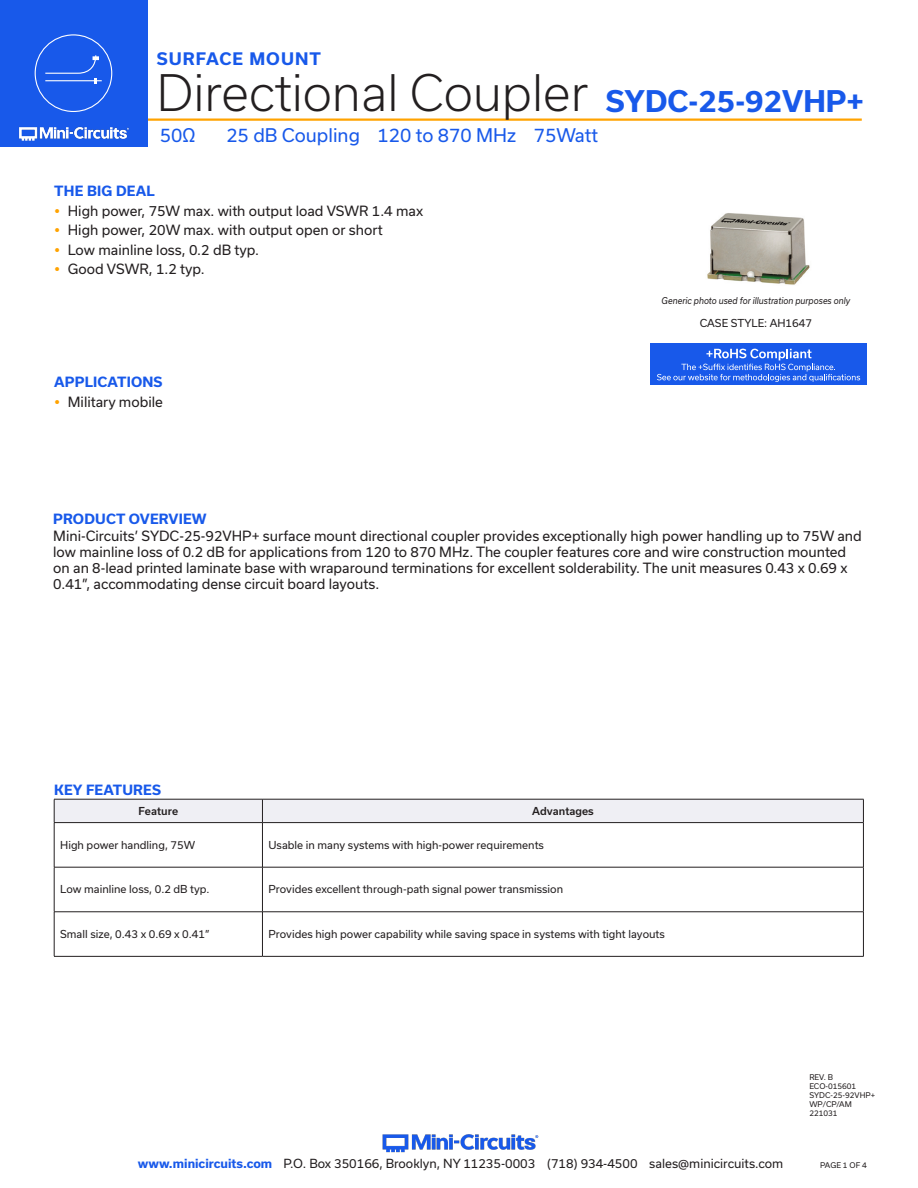
<style>
.page{position:relative;width:918px;height:1188px;background:#fff}
.page>*{position:absolute;margin:0;border:0;box-sizing:border-box;transform-origin:0 0}
.t1{font:300 48px "Usual";color:#231f20}
.t2{font:700 28.5px "Usual";color:#1859ea}
.t3{font:18px "Usual";color:#1859ea}
.t4{font:700 16.5px "Usual";letter-spacing:.065em;color:#1859ea}
.Regular_Copy{font:13.5px/16.2px "Usual";color:#231f20}
.Blue_Headers{font:700 13.5px "Usual";letter-spacing:.015em;color:#1859ea}
.t5{font:12px "Usual";color:#231f20}
.Table_Body_Left_Just{font:10.5px "Usual";color:#231f20}
.Table_Header_Center{font:500 10.5px "Usual";color:#231f20}
.t6{font:italic 9px "Usual";color:#231f20;scale:.9 1}
.Revision{font:7.5px "Usual";color:#231f20}
.s1{font-weight:700;color:#1859ea}
</style>
<div class="page">
<hr style="left:129px;top:118px;width:733px;height:3px;background:#ffa300">
<div style="left:0;top:0;width:147px;height:147px;background:#1859ea"></div>
<hr style="left:917px;top:0;width:1px;height:147px;background:#1859ea">
<img style="left:19px;top:126px;width:110px;height:15px">
<div style="left:35px;top:34px;width:77px;height:78px;border:1px solid #fff;border-radius:50%"></div>
<hr style="left:45px;top:80px;width:57px;height:1px;background:#fff">
<svg style="left:45px;top:55px;width:54px;height:28px"></svg>
<img style="left:382px;top:1134px;width:157px;height:19px">
<div style="left:54px;top:799px;width:810px;height:23px;background:#efeff4"></div>
<hr style="left:54px;top:822px;width:208px;height:1px;background:#231f20">
<hr style="left:54px;top:823px;width:1px;height:44px;background:#231f20">
<hr style="left:262px;top:822px;width:602px;height:1px;background:#231f20">
<hr style="left:262px;top:823px;width:1px;height:44px;background:#231f20">
<hr style="left:863px;top:823px;width:1px;height:44px;background:#231f20">
<hr style="left:54px;top:867px;width:208px;height:1px;background:#231f20">
<hr style="left:54px;top:867px;width:1px;height:45px;background:#231f20">
<hr style="left:262px;top:867px;width:602px;height:1px;background:#231f20">
<hr style="left:262px;top:867px;width:1px;height:45px;background:#231f20">
<hr style="left:863px;top:867px;width:1px;height:45px;background:#231f20">
<hr style="left:54px;top:912px;width:208px;height:1px;background:#231f20">
<hr style="left:54px;top:912px;width:1px;height:44px;background:#231f20">
<hr style="left:262px;top:912px;width:602px;height:1px;background:#231f20">
<hr style="left:262px;top:912px;width:1px;height:44px;background:#231f20">
<hr style="left:863px;top:912px;width:1px;height:44px;background:#231f20">
<hr style="left:54px;top:956px;width:208px;height:1px;background:#231f20">
<hr style="left:262px;top:956px;width:602px;height:1px;background:#231f20">
<img style="left:707px;top:213px;width:103px;height:72px">
<div style="left:651px;top:343px;width:216px;height:42px;background:#1859ea"></div>
<svg style="left:657px;top:349px;width:203px;height:33px"></svg>
<p class="t4" style="left:157px;top:49px;width:166px">SURFACE MOUNT</p>
<h1 class="t1" style="left:157px;top:66px;width:433px">Directional Coupler</h1>
<h3 class="t3" style="left:160px;top:125px;width:37px">50Ω</h3>
<h3 class="t3" style="left:226px;top:125px;width:373px">25 dB Coupling 120 to 870 MHz 75Watt</h3>
<h2 class="t2" style="left:606px;top:85px;width:260px">SYDC-25-92VHP+</h2>
<p class="Blue_Headers" style="left:54px;top:183px;width:102px">THE BIG DEAL</p>
<p class="Regular_Copy" style="left:68px;top:202px;width:357px">High power, 75W max. with output load VSWR 1.4 max</p>
<p class="Regular_Copy" style="left:68px;top:222px;width:316px">High power, 20W max. with output open or short</p>
<p class="Regular_Copy" style="left:68px;top:241px;width:193px">Low mainline loss, 0.2 dB typ.</p>
<p class="Regular_Copy" style="left:68px;top:261px;width:139px">Good VSWR, 1.2 typ.</p>
<p class="t6" style="left:662px;top:295px;width:211px">Generic photo used for illustration purposes only</p>
<p class="Table_Body_Left_Just" style="left:700px;top:317px;width:114px">CASE STYLE: AH1647</p>
<p class="Blue_Headers" style="left:54px;top:375px;width:110px">APPLICATIONS</p>
<p class="Regular_Copy" style="left:68px;top:394px;width:97px">Military mobile</p>
<p class="Blue_Headers" style="left:53px;top:511px;width:155px">PRODUCT OVERVIEW</p>
<p class="Regular_Copy" style="left:53px;top:527px;width:810px">Mini-Circuits’ SYDC-25-92VHP+ surface mount directional coupler provides exceptionally high power handling up to 75W and low mainline loss of 0.2 dB for applications from 120 to 870 MHz. The coupler features core and wire construction mounted on an 8-lead printed laminate base with wraparound terminations for excellent solderability. The unit measures 0.43 x 0.69 x 0.41”, accommodating dense circuit board layouts.</p>
<p class="Blue_Headers" style="left:54px;top:782px;width:108px">KEY FEATURES</p>
<p class="Table_Header_Center" style="left:139px;top:805px;width:41px">Feature</p>
<p class="Table_Header_Center" style="left:532px;top:805px;width:63px">Advantages</p>
<p class="Table_Body_Left_Just" style="left:60px;top:839px;width:137px">High power handling, 75W</p>
<p class="Table_Body_Left_Just" style="left:268px;top:839px;width:277px">Usable in many systems with high-power requirements</p>
<p class="Table_Body_Left_Just" style="left:60px;top:883px;width:151px">Low mainline loss, 0.2 dB typ.</p>
<p class="Table_Body_Left_Just" style="left:268px;top:883px;width:296px">Provides excellent through-path signal power transmission</p>
<p class="Table_Body_Left_Just" style="left:60px;top:928px;width:151px">Small size, 0.43 x 0.69 x 0.41”</p>
<p class="Table_Body_Left_Just" style="left:268px;top:928px;width:398px">Provides high power capability while saving space in systems with tight layouts</p>
<p class="Revision" style="left:809px;top:1073px;width:25px">REV. B</p>
<p class="Revision" style="left:809px;top:1082px;width:48px">ECO-015601</p>
<p class="Revision" style="left:809px;top:1091px;width:67px">SYDC-25-92VHP+</p>
<p class="Revision" style="left:809px;top:1100px;width:44px">WP/CP/AM</p>
<p class="Revision" style="left:809px;top:1109px;width:30px">221031</p>
<p class="t5" style="left:138px;top:1157px;width:647px"><span class="s1">www.minicircuits.com</span> P.O. Box 350166, Brooklyn, NY 11235-0003 (718) 934-4500 sales@minicircuits.com</p>
<p class="Revision" style="left:820px;top:1161px;width:48px">PAGE 1 OF 4</p>
</div>
